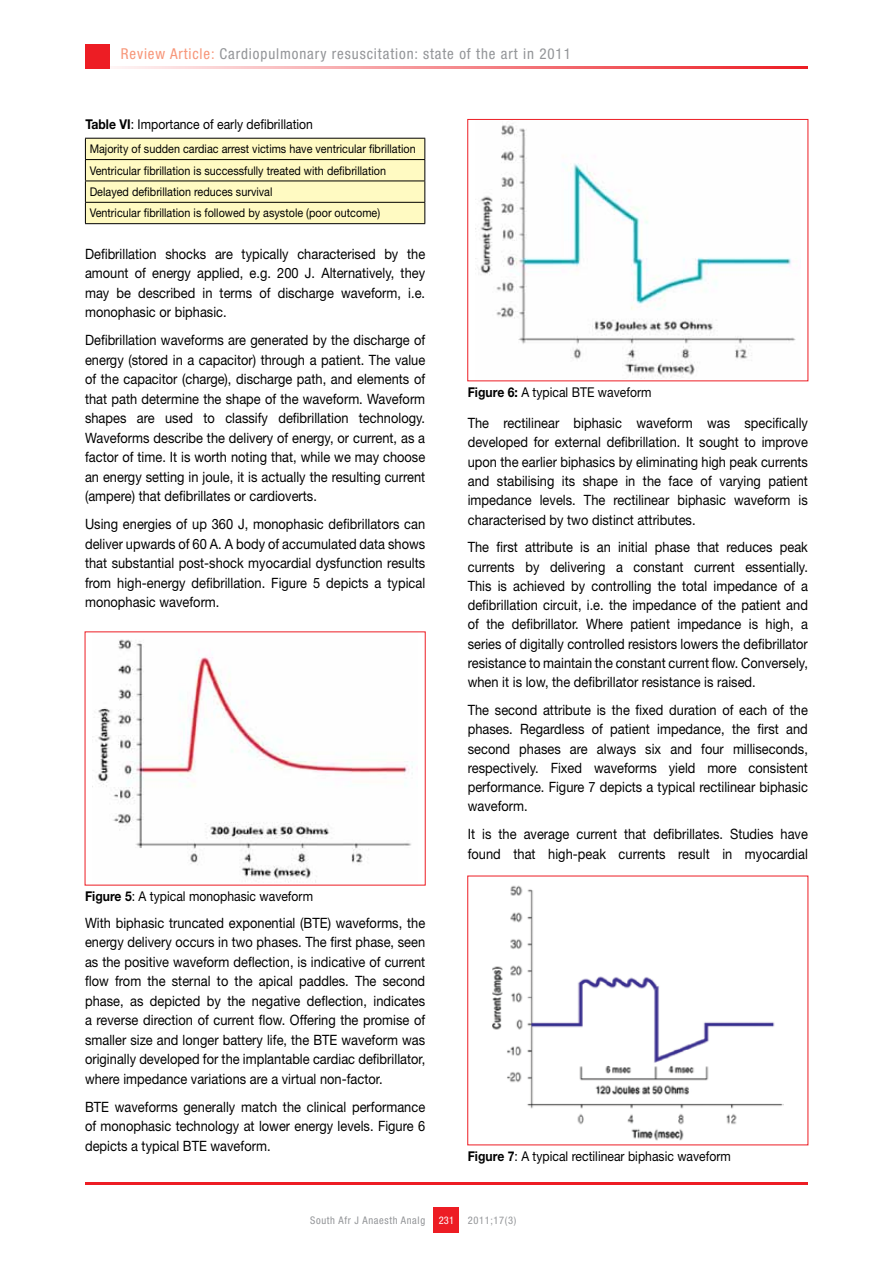
<style>
.page{position:relative;width:893px;height:1263px;background:#fff}
.page>*{position:absolute;margin:0;border:0;box-sizing:border-box;transform-origin:0 0}
.t1{font:condensed 15px "Helvetica Neue LT Std";letter-spacing:.06em;color:#939598}
.t2{font:14.25px/19.5px "Helvetica Neue LT Std";color:#000;text-align:justify;scale:.9 1}
.t3{font:13.5px "Helvetica Neue LT Std";color:#000;scale:.9 1}
.t4{font:12px/21.3px "Helvetica Neue LT Std";color:#000;scale:.9 1}
.t5{font:condensed 10.5px "Helvetica Neue LT Std";letter-spacing:.06em;color:#939598}
.t6{font:condensed 10.5px "Helvetica Neue LT Std";color:#fff}
.s1{color:#f79679}
.s2{font-weight:700}
</style>
<div class="page">
<hr style="left:85px;top:66px;width:723px;height:2px;background:#ed1d24">
<div style="left:85px;top:44px;width:24px;height:24px;background:#ed1d24"></div>
<div style="left:434px;top:1208px;width:25px;height:25px;background:#ed1d24"></div>
<hr style="left:85px;top:1182px;width:723px;height:2px;background:#ed1d24">
<svg style="left:85px;top:138px;width:340px;height:85px;background:#f5f0ba"></svg>
<hr style="left:85px;top:223px;width:340px;height:1px;background:#000">
<hr style="left:85px;top:159px;width:340px;height:1px;background:#000">
<img style="left:97px;top:639px;width:316px;height:244px">
<img style="left:492px;top:885px;width:292px;height:256px">
<img style="left:477px;top:124px;width:319px;height:255px">
<div style="left:467px;top:119px;width:341px;height:262px;border:1px solid #ed1d24"></div>
<p class="t1" style="left:121px;top:45px;width:452px"><span class="s1">Review Article:</span> Cardiopulmonary resuscitation: state of the art in 2011</p>
<p class="t3" style="left:85px;top:116px;width:254px"><span class="s2">Table VI</span>: Importance of early defibrillation</p>
<p class="t4" style="left:90px;top:138px;width:364px">Majority of sudden cardiac arrest victims have ventricular fibrillation Ventricular fibrillation is successfully treated with defibrillation Delayed defibrillation reduces survival<br>Ventricular fibrillation is followed by asystole (poor outcome)</p>
<p class="t2" style="left:85px;top:244px;width:379px">Defibrillation shocks are typically characterised by the amount of energy applied, e.g. 200 J. Alternatively, they may be described in terms of discharge waveform, i.e. monophasic or biphasic.</p>
<p class="t2" style="left:85px;top:330px;width:379px">Defibrillation waveforms are generated by the discharge of energy (stored in a capacitor) through a patient. The value of the capacitor (charge), discharge path, and elements of that path determine the shape of the waveform. Waveform shapes are used to classify defibrillation technology.<br>Waveforms describe the delivery of energy, or current, as a factor of time. It is worth noting that, while we may choose an energy setting in joule, it is actually the resulting current (ampere) that defibrillates or cardioverts.</p>
<p class="t2" style="left:85px;top:514px;width:379px">Using energies of up 360 J, monophasic defibrillators can deliver upwards of 60 A. A body of accumulated data shows that substantial post-shock myocardial dysfunction results from high-energy defibrillation. Figure 5 depicts a typical monophasic waveform.</p>
<p class="t3" style="left:85px;top:888px;width:255px"><span class="s2">Figure 5</span>: A typical monophasic waveform</p>
<p class="t2" style="left:85px;top:913px;width:379px">With biphasic truncated exponential (BTE) waveforms, the energy delivery occurs in two phases. The first phase, seen as the positive waveform deflection, is indicative of current flow from the sternal to the apical paddles. The second phase, as depicted by the negative deflection, indicates a reverse direction of current flow. Offering the promise of smaller size and longer battery life, the BTE waveform was originally developed for the implantable cardiac defibrillator, where impedance variations are a virtual non-factor.</p>
<p class="t2" style="left:85px;top:1097px;width:379px">BTE waveforms generally match the clinical performance of monophasic technology at lower energy levels. Figure 6 depicts a typical BTE waveform.</p>
<p class="t3" style="left:468px;top:384px;width:206px"><span class="s2">Figure 6:</span> A typical BTE waveform</p>
<p class="t2" style="left:468px;top:413px;width:379px">The rectilinear biphasic waveform was specifically developed for external defibrillation. It sought to improve upon the earlier biphasics by eliminating high peak currents and stabilising its shape in the face of varying patient impedance levels. The rectilinear biphasic waveform is characterised by two distinct attributes.</p>
<p class="t2" style="left:468px;top:537px;width:379px">The first attribute is an initial phase that reduces peak currents by delivering a constant current essentially.<br>This is achieved by controlling the total impedance of a defibrillation circuit, i.e. the impedance of the patient and of the defibrillator. Where patient impedance is high, a series of digitally controlled resistors lowers the defibrillator resistance to maintain the constant current flow. Conversely, when it is low, the defibrillator resistance is raised.</p>
<p class="t2" style="left:468px;top:700px;width:379px">The second attribute is the fixed duration of each of the phases. Regardless of patient impedance, the first and second phases are always six and four milliseconds, respectively. Fixed waveforms yield more consistent performance. Figure 7 depicts a typical rectilinear biphasic waveform.</p>
<p class="t2" style="left:468px;top:824px;width:379px">It is the average current that defibrillates. Studies have found that high-peak currents result in myocardial</p>
<p class="t3" style="left:468px;top:1148px;width:294px"><span class="s2">Figure 7</span>: A typical rectilinear biphasic waveform</p>
<p class="t5" style="left:310px;top:1214px;width:117px">South Afr J Anaesth Analg</p>
<p class="t6" style="left:439px;top:1214px;width:17px">231</p>
<p class="t5" style="left:468px;top:1214px;width:50px">2011;17(3)</p>
</div>
